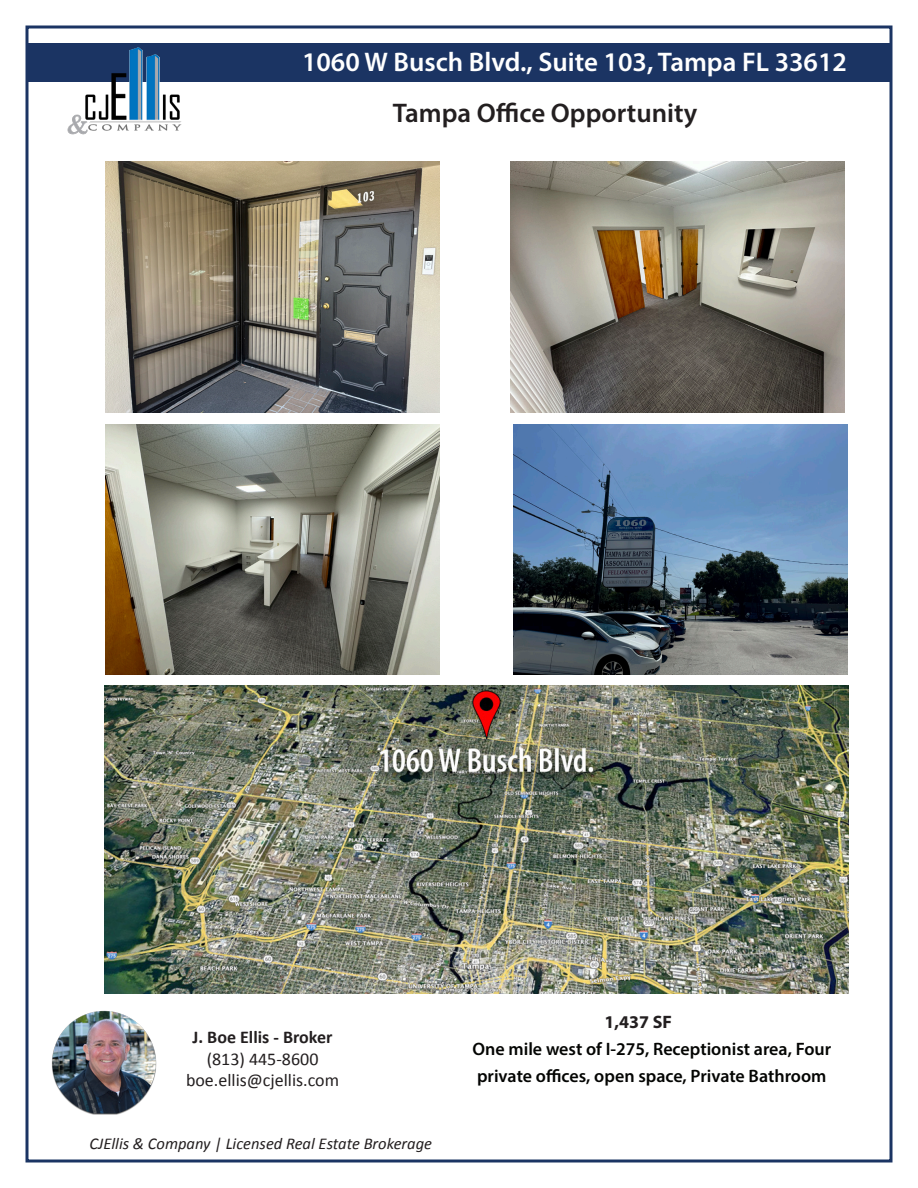
<style>
.page{position:relative;width:918px;height:1188px;background:#fff}
.page>*{position:absolute;margin:0;border:0;box-sizing:border-box;transform-origin:0 0}
.t1{font:600 27px "Myriad Pro";color:#fff}
.t2{font:600 27px "Myriad Pro";color:#231f20}
.t3{font:600 18px/27px "Myriad Pro";color:#040503}
.t4{font:18px/21.6px "Calibri";color:#231f20;text-align:center}
.t5{font:700 18px "Myriad Pro";color:#231f20}
.t6{font:italic 16.5px "Calibri";color:#231f20}
.s1{font-weight:700}
</style>
<div class="page">
<div style="left:26px;top:26px;width:866px;height:1136px;background:#fff;border:3px solid #1b3463"></div>
<div style="left:27px;top:43px;width:864px;height:39px;background:#1b3463"></div>
<img style="left:63px;top:28px;width:126px;height:107px">
<img style="left:511px;top:162px;width:334px;height:250px">
<img style="left:106px;top:162px;width:334px;height:250px">
<img style="left:106px;top:424px;width:334px;height:251px">
<img style="left:513px;top:424px;width:334px;height:251px">
<img style="left:104px;top:685px;width:745px;height:308px">
<img style="left:51px;top:1010px;width:106px;height:105px">
<p class="t1" style="left:302px;top:45px;width:547px">1060 W Busch Blvd., Suite 103, Tampa FL 33612</p>
<p class="t2" style="left:393px;top:96px;width:306px">Tampa Office Opportunity</p>
<p class="t4" style="left:186px;top:1026px;width:155px"><span class="s1">J. Boe Ellis - Broker </span>(813) 445-8600 boe.ellis@cjellis.com</p>
<p class="t5" style="left:605px;top:1010px;width:69px">1,437 SF</p>
<p class="t3" style="left:472px;top:1035px;width:360px">One mile west of I-275, Receptionist area, Four private offices, open space, Private Bathroom</p>
<p class="t6" style="left:89px;top:1132px;width:344px">CJEllis &amp; Company | Licensed Real Estate Brokerage</p>
</div>
